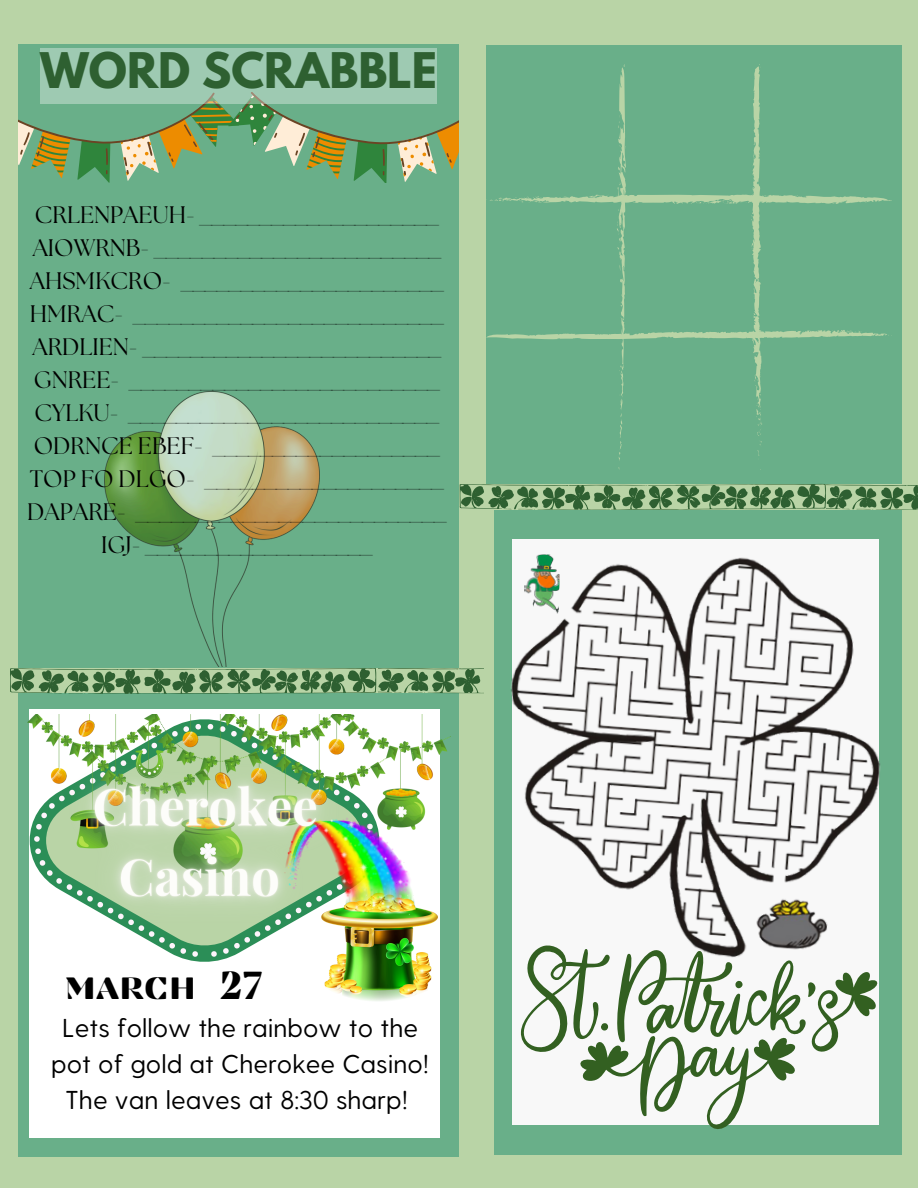
<style>
.page{position:relative;width:918px;height:1188px;background:#b9d4a6}
.page>*{position:absolute;margin:0;border:0;box-sizing:border-box;transform-origin:0 0}
.t1{font:700 43.5px "League Spartan";color:#2e6031}
.t2{font:39px "Findel Display";color:#000}
.t3{font:25.8px/36px "Greycliff CF";color:#000;text-align:center}
.t4{font:23.85px/33px "The Seasons";color:#000;text-align:center}
</style>
<div class="page">
<div style="left:495px;top:510px;width:407px;height:644px;background:#69af89"></div>
<div style="left:486px;top:45px;width:416px;height:439px;background:#69af89"></div>
<div style="left:18px;top:694px;width:441px;height:462px;background:#69af89"></div>
<div style="left:30px;top:710px;width:410px;height:428px;background:#fff"></div>
<div style="left:18px;top:45px;width:441px;height:623px;background:#69af89"></div>
<svg style="left:486px;top:64px;width:406px;height:406px"></svg>
<svg style="left:459px;top:484px;width:459px;height:26px"></svg>
<svg style="left:10px;top:668px;width:474px;height:26px"></svg>
<img style="left:324px;top:876px;width:114px;height:125px">
<svg style="left:18px;top:104px;width:441px;height:79px"></svg>
<img style="left:105px;top:391px;width:215px;height:276px">
<img style="left:494px;top:526px;width:387px;height:446px">
<img style="left:523px;top:554px;width:37px;height:59px">
<svg style="left:515px;top:940px;width:366px;height:215px;background:#bfd0c0"></svg>
<img style="left:27px;top:714px;width:423px;height:162px">
<img style="left:30px;top:714px;width:351px;height:257px">
<div style="left:40px;top:49px;width:397px;height:55px;background:#9ecab2"></div>
<h4 class="t1" style="left:40px;top:49px;width:398px">WORD SCRABBLE</h4>
<p class="t4" style="left:27px;top:200px;width:420px">CRLENPAEUH- ____________________ AIOWRNB- ________________________ AHSMKCRO- ______________________ HMRAC- __________________________ ARDLIEN- _________________________ GNREE- __________________________ CYLKU- __________________________ ODRNCE EBEF- ___________________ TOP FO DLGO- ____________________ DAPARE- __________________________ IGJ- ___________________</p>
<h2 class="t2" style="left:64px;top:963px;width:199px">march 27</h2>
<p class="t3" style="left:51px;top:1009px;width:380px">Lets follow the rainbow to the pot of gold at Cherokee Casino!<br>The van leaves at 8:30 sharp!</p>
</div>
